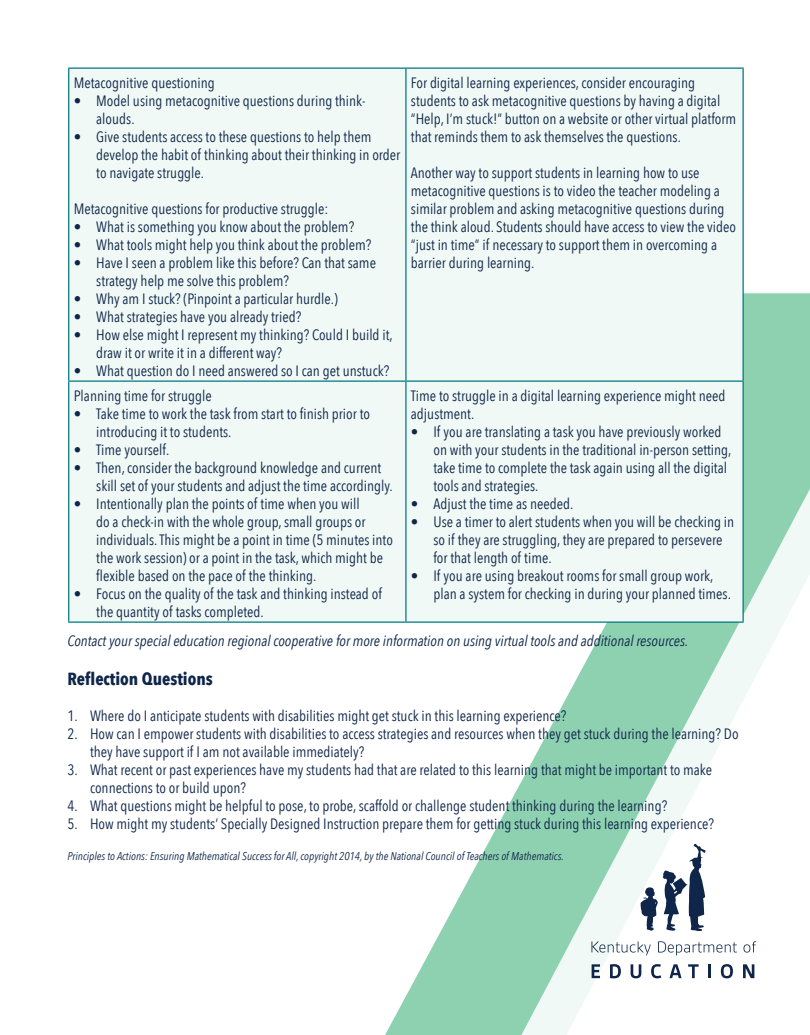
<style>
.page{position:relative;width:810px;height:1035px;background:#fff}
.page>*{position:absolute;margin:0;border:0;box-sizing:border-box;transform-origin:0 0}
.t1{font:700 17.5px "Avenir Next Condensed";color:#0f264a}
.t2{font:15px/18px "Avenir Next Condensed";color:#0f264a}
.t3{font:italic 15px "Avenir Next Condensed";color:#0f264a}
.t4{font:italic 11.25px "Avenir Next Condensed";color:#0f264a}
</style>
<div class="page">
<svg style="left:385px;top:293px;width:425px;height:742px"></svg>
<div style="left:69px;top:69px;width:673px;height:553px;background:#f0f9f5"></div>
<hr style="left:68px;top:69px;width:1px;height:312px;background:#007880">
<hr style="left:68px;top:68px;width:338px;height:1px;background:#007880">
<hr style="left:405px;top:69px;width:2px;height:312px;background:#007880">
<hr style="left:406px;top:68px;width:338px;height:1px;background:#007880">
<hr style="left:742px;top:69px;width:2px;height:312px;background:#007880">
<hr style="left:68px;top:382px;width:1px;height:240px;background:#007880">
<hr style="left:68px;top:381px;width:338px;height:1px;background:#007880">
<hr style="left:68px;top:622px;width:338px;height:1px;background:#007880">
<hr style="left:405px;top:382px;width:2px;height:240px;background:#007880">
<hr style="left:406px;top:381px;width:338px;height:1px;background:#007880">
<hr style="left:742px;top:382px;width:2px;height:240px;background:#007880">
<hr style="left:406px;top:622px;width:338px;height:1px;background:#007880">
<svg style="left:592px;top:941px;width:59px;height:14px"></svg>
<svg style="left:658px;top:941px;width:79px;height:14px"></svg>
<svg style="left:744px;top:941px;width:12px;height:12px"></svg>
<svg style="left:592px;top:964px;width:8px;height:14px"></svg>
<svg style="left:610px;top:964px;width:11px;height:14px"></svg>
<svg style="left:631px;top:964px;width:10px;height:14px"></svg>
<svg style="left:651px;top:964px;width:10px;height:14px"></svg>
<svg style="left:670px;top:964px;width:12px;height:14px"></svg>
<svg style="left:688px;top:964px;width:11px;height:14px"></svg>
<hr style="left:708px;top:964px;width:3px;height:14px;background:#0f264a">
<svg style="left:721px;top:964px;width:12px;height:14px"></svg>
<svg style="left:743px;top:964px;width:11px;height:14px"></svg>
<svg style="left:640px;top:843px;width:66px;height:88px"></svg>
<p class="t2" style="left:74px;top:73px;width:143px">Metacognitive questioning</p>
<p class="t2" style="left:96px;top:91px;width:271px;text-indent:-22px">• Model using metacognitive questions during think&shy;alouds.</p>
<p class="t2" style="left:96px;top:127px;width:306px;text-indent:-22px">• Give students access to these questions to help them develop the habit of thinking about their thinking in order to navigate struggle.</p>
<p class="t2" style="left:74px;top:199px;width:256px">Metacognitive questions for productive struggle:</p>
<p class="t2" style="left:74px;top:217px;width:282px">• What is something you know about the problem?</p>
<p class="t2" style="left:74px;top:235px;width:299px">• What tools might help you think about the problem?</p>
<p class="t2" style="left:96px;top:253px;width:281px;text-indent:-22px">• Have I seen a problem like this before? Can that same strategy help me solve this problem?</p>
<p class="t2" style="left:74px;top:289px;width:266px">• Why am I stuck? (Pinpoint a particular hurdle.)</p>
<p class="t2" style="left:74px;top:307px;width:229px">• What strategies have you already tried?</p>
<p class="t2" style="left:96px;top:325px;width:298px;text-indent:-22px">• How else might I represent my thinking? Could I build it, draw it or write it in a different way?</p>
<p class="t2" style="left:74px;top:361px;width:317px">• What question do I need answered so I can get unstuck?</p>
<p class="t2" style="left:74px;top:386px;width:140px">Planning time for struggle</p>
<p class="t2" style="left:96px;top:404px;width:275px;text-indent:-22px">• Take time to work the task from start to finish prior to introducing it to students.</p>
<p class="t2" style="left:74px;top:440px;width:97px">• Time yourself.</p>
<p class="t2" style="left:96px;top:458px;width:298px;text-indent:-22px">• Then, consider the background knowledge and current skill set of your students and adjust the time accordingly.</p>
<p class="t2" style="left:96px;top:494px;width:298px;text-indent:-22px">• Intentionally plan the points of time when you will<br>do a check-in with the whole group, small groups or individuals. This might be a point in time (5 minutes into the work session) or a point in the task, which might be flexible based on the pace of the thinking.</p>
<p class="t2" style="left:96px;top:584px;width:287px;text-indent:-22px">• Focus on the quality of the task and thinking instead of the quantity of tasks completed.</p>
<p class="t2" style="left:411px;top:73px;width:327px">For digital learning experiences, consider encouraging students to ask metacognitive questions by having a digital “Help, I’m stuck!” button on a website or other virtual platform that reminds them to ask themselves the questions.</p>
<p class="t2" style="left:411px;top:163px;width:327px">Another way to support students in learning how to use metacognitive questions is to video the teacher modeling a similar problem and asking metacognitive questions during the think aloud. Students should have access to view the video “just in time” if necessary to support them in overcoming a barrier during learning.</p>
<p class="t2" style="left:411px;top:386px;width:316px">Time to struggle in a digital learning experience might need adjustment.</p>
<p class="t2" style="left:433px;top:422px;width:299px;text-indent:-22px">• If you are translating a task you have previously worked on with your students in the traditional in-person setting, take time to complete the task again using all the digital tools and strategies.</p>
<p class="t2" style="left:411px;top:494px;width:164px">• Adjust the time as needed.</p>
<p class="t2" style="left:433px;top:512px;width:302px;text-indent:-22px">• Use a timer to alert students when you will be checking in so if they are struggling, they are prepared to persevere for that length of time.</p>
<p class="t2" style="left:433px;top:566px;width:299px;text-indent:-22px">• If you are using breakout rooms for small group work, plan a system for checking in during your planned times.</p>
<p class="t3" style="left:68px;top:632px;width:622px">Contact your special education regional cooperative for more information on using virtual tools and additional resources.</p>
<h2 class="t1" style="left:68px;top:668px;width:147px">Reflection Questions</h2>
<p class="t2" style="left:68px;top:706px;width:500px">1. Where do I anticipate students with disabilities might get stuck in this learning experience?</p>
<p class="t2" style="left:90px;top:724px;width:650px;text-indent:-22px">2. How can I empower students with disabilities to access strategies and resources when they get stuck during the learning? Do they have support if I am not available immediately?</p>
<p class="t2" style="left:90px;top:760px;width:624px;text-indent:-22px">3. What recent or past experiences have my students had that are related to this learning that might be important to make connections to or build upon?</p>
<p class="t2" style="left:68px;top:796px;width:601px">4. What questions might be helpful to pose, to probe, scaffold or challenge student thinking during the learning?</p>
<p class="t2" style="left:68px;top:814px;width:648px">5. How might my students’ Specially Designed Instruction prepare them for getting stuck during this learning experience?</p>
<p class="t4" style="left:68px;top:850px;width:498px">Principles to Actions: Ensuring Mathematical Success for All, copyright 2014, by the National Council of Teachers of Mathematics.</p>
</div>
